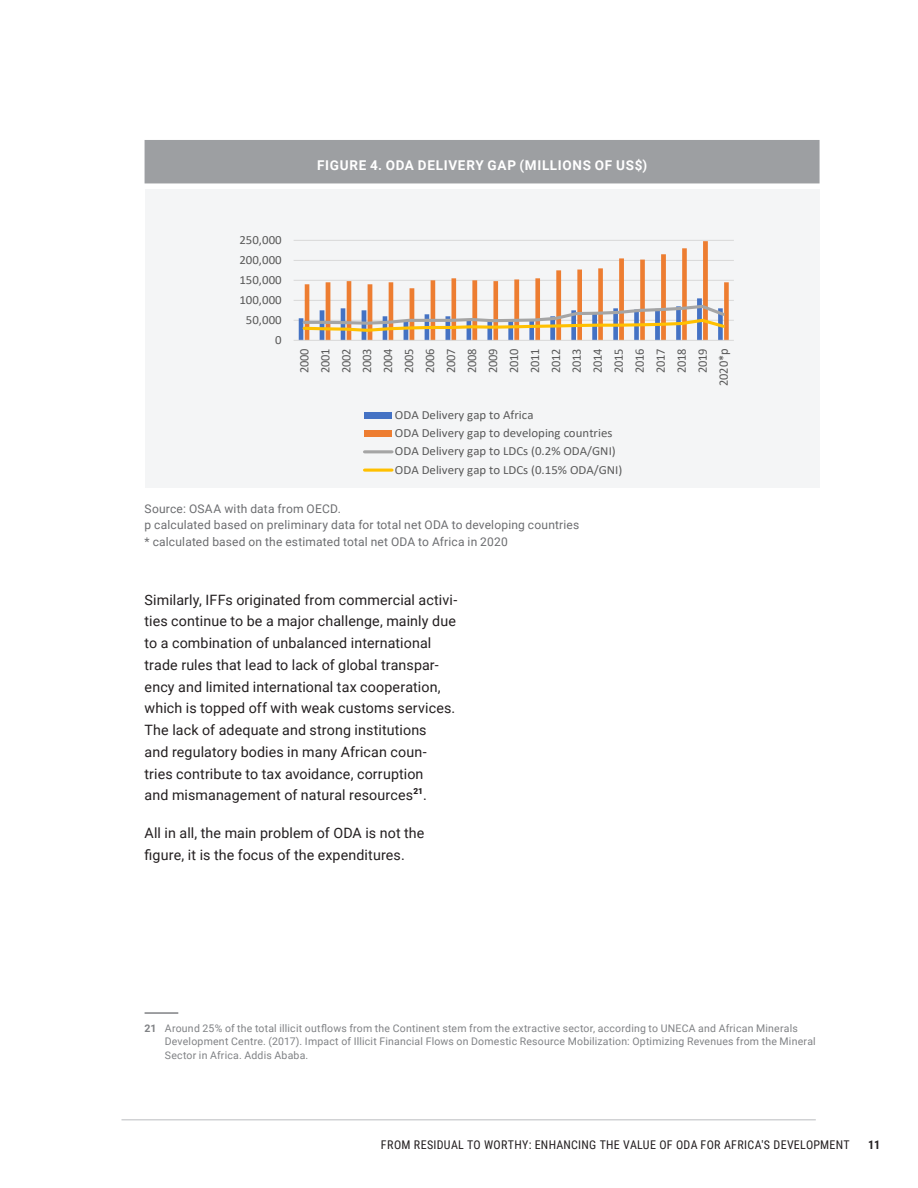
<style>
.page{position:relative;width:918px;height:1188px;background:#fff}
.page>*{position:absolute;margin:0;border:0;box-sizing:border-box;transform-origin:0 0}
.TX_ragged_column{font:14.25px/21.8px "Roboto";letter-spacing:.01em;color:#231f20}
.CHART_TABLE_H1{font:700 13.5px "Roboto";letter-spacing:.055em;color:#fff}
.t1{font:12.9px/21px "Calibri";color:#595959;text-align:right}
.t2{font:12.45px/18.3px "Calibri";color:#595959}
.CHART_TABLE_TX{font:12px "Roboto";letter-spacing:.015em;color:#6c6d70}
.t3{font:12px "Roboto Condensed";letter-spacing:.025em;color:#231f20}
.t4{font:700 12px "Roboto Condensed";color:#231f20}
.FN_for_body_text{font:10.5px/13.5px "Roboto";letter-spacing:.02em;color:#808285}
.s1{font-weight:700}
.s2{font-style:inherit}
</style>
<div class="page">
<hr style="left:122px;top:1119px;width:694px;height:1px;background:#d1d2d4">
<hr style="left:145px;top:1012px;width:33px;height:2px;background:#808285">
<div style="left:145px;top:140px;width:675px;height:43px;background:#9d9fa2"></div>
<div style="left:145px;top:189px;width:675px;height:298px;background:#f4f5f6"></div>
<hr style="left:294px;top:320px;width:440px;height:1px;background:#d9d9d9">
<hr style="left:294px;top:300px;width:440px;height:1px;background:#d9d9d9">
<hr style="left:294px;top:280px;width:440px;height:1px;background:#d9d9d9">
<hr style="left:294px;top:260px;width:440px;height:1px;background:#d9d9d9">
<hr style="left:294px;top:240px;width:440px;height:1px;background:#d9d9d9">
<hr style="left:294px;top:340px;width:440px;height:1px;background:#d9d9d9">
<svg style="left:299px;top:241px;width:430px;height:99px"></svg>
<div style="left:365px;top:412px;width:27px;height:7px;background:#4472c4"></div>
<div style="left:365px;top:430px;width:27px;height:7px;background:#ed7d31"></div>
<hr style="left:365px;top:450px;width:27px;height:3px;background:#a5a5a5">
<hr style="left:365px;top:469px;width:27px;height:3px;background:#ffc000">
<p class="t2" style="left:239px;top:230px;width:44px">250,000</p>
<p class="t2" style="left:239px;top:250px;width:44px">200,000</p>
<p class="t2" style="left:239px;top:270px;width:44px">150,000</p>
<p class="t2" style="left:239px;top:290px;width:44px">100,000</p>
<p class="t2" style="left:246px;top:310px;width:37px">50,000</p>
<p class="t2" style="left:275px;top:330px;width:8px">0</p>
<p class="CHART_TABLE_H1" style="left:317px;top:156px;width:331px">FIGURE 4. ODA DELIVERY GAP (MILLIONS OF US$)</p>
<p class="t1" style="left:293px;top:386px;width:39px;rotate:-90deg">2000<br>2001<br>2002<br>2003<br>2004<br>2005<br>2006<br>2007<br>2008<br>2009<br>2010<br>2011<br>2012<br>2013<br>2014<br>2015<br>2016<br>2017<br>2018<br>2019<br>2020*p</p>
<p class="t2" style="left:395px;top:405px;width:229px">ODA Delivery gap to Africa<br>ODA Delivery gap to developing countries ODA Delivery gap to LDCs (0.2% ODA/GNI)<br>ODA Delivery gap to LDCs (0.15% ODA/GNI)</p>
<p class="CHART_TABLE_TX" style="left:145px;top:500px;width:198px">Source: OSAA with data from OECD.</p>
<p class="CHART_TABLE_TX" style="left:145px;top:517px;width:436px">p calculated based on preliminary data for total net ODA to developing countries</p>
<p class="CHART_TABLE_TX" style="left:145px;top:533px;width:365px">* calculated based on the estimated total net ODA to Africa in 2020</p>
<p class="TX_ragged_column" style="left:145px;top:588px;width:314px">Similarly, IFFs originated from commercial activi&shy;ties continue to be a major challenge, mainly due to a combination of unbalanced international trade rules that lead to lack of global transpar&shy;ency and limited international tax cooperation, which is topped off with weak customs services.<br>The lack of adequate and strong institutions<br>and regulatory bodies in many African coun&shy;tries contribute to tax avoidance, corruption<br>and mismanagement of natural resources<sup>21</sup>.</p>
<p class="TX_ragged_column" style="left:145px;top:822px;width:281px">All in all, the main problem of ODA is not the figure, it is the focus of the expenditures.</p>
<p class="FN_for_body_text" style="left:165px;top:1021px;width:653px;text-indent:-20px"><span class="s1">21</span> Around 25% of the total illicit outflows from the Continent stem from the extractive sector, according to UNECA and African Minerals<br>Development Centre. (2017). Impact of Illicit Financial Flows on Domestic Resource Mobilization: Optimizing Revenues from the Mineral<br>Sector in Africa. Addis Ababa.</p>
<p class="t3" style="left:381px;top:1136px;width:470px"><span class="s2">F</span>ROM RESIDUAL TO WORTHY: ENHANCING THE VALUE OF ODA FOR AFRICA'S DEVELOPMENT</p>
<p class="t4" style="left:868px;top:1136px;width:13px">11</p>
</div>
